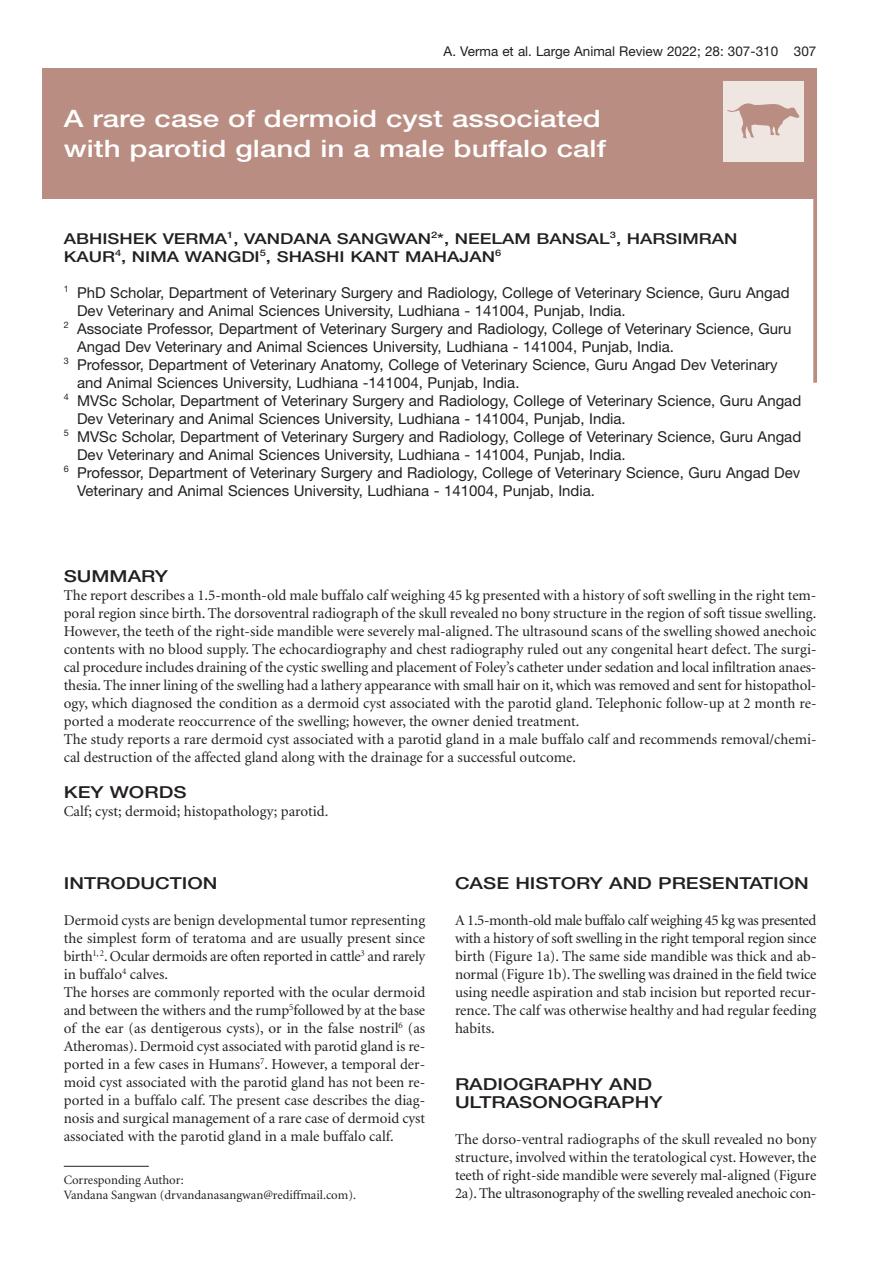
<style>
.page{position:relative;width:893px;height:1263px;background:#fff}
.page>*{position:absolute;margin:0;border:0;box-sizing:border-box;transform-origin:0 0}
.t1{font:51.75px "Animal";color:#b98d81}
.t2{font:500 24px/30px "Helvetica Neue";color:#fff;scale:1.23 1}
.t3{font:500 16.5px/18px "Helvetica Neue";color:#231f20;scale:1.23 1}
.t4{font:15px/18px "Minion";color:#231f20}
.t5{font:15px "Helvetica Neue";color:#231f20}
.t6{font:500 15px/18px "Helvetica Neue";color:#231f20;scale:1.23 1}
.t7{font:13.5px "Helvetica Neue";color:#231f20}
.t8{font:12.75px/15px "Minion";color:#231f20}
</style>
<div class="page">
<svg style="left:813px;top:68px;width:4px;height:315px"></svg>
<hr style="left:64px;top:1166px;width:85px;height:1px;background:#231f20">
<div style="left:43px;top:68px;width:773px;height:130px;background:#b98d81"></div>
<div style="left:723px;top:81px;width:81px;height:81px;background:#efe6e2"></div>
<p class="t7" style="left:444px;top:47px;width:374px">A. Verma et al. Large Animal Review 2022; 28: 307-310 307</p>
<h2 class="t2" style="left:64px;top:106px;width:442px">A rare case of dermoid cyst associated with parotid gland in a male buffalo calf</h2>
<h1 class="t1" style="left:727px;top:89px;width:75px">N</h1>
<p class="t6" style="left:64px;top:231px;width:549px">ABHISHEK VERMA<sup>1</sup>, VANDANA SANGWAN<sup>2</sup>*, NEELAM BANSAL<sup>3</sup>, HARSIMRAN<br>KAUR<sup>4</sup>, NIMA WANGDI<sup>5</sup>, SHASHI KANT MAHAJAN<sup>6</sup></p>
<p class="t5" style="left:64px;top:287px;width:728px"><sup>1</sup> PhD Scholar, Department of Veterinary Surgery and Radiology, College of Veterinary Science, Guru Angad</p>
<p class="t5" style="left:77px;top:305px;width:550px">Dev Veterinary and Animal Sciences University, Ludhiana - 141004, Punjab, India.</p>
<p class="t5" style="left:64px;top:323px;width:729px"><sup>2</sup> Associate Professor, Department of Veterinary Surgery and Radiology, College of Veterinary Science, Guru</p>
<p class="t5" style="left:77px;top:341px;width:598px">Angad Dev Veterinary and Animal Sciences University, Ludhiana - 141004, Punjab, India.</p>
<p class="t5" style="left:64px;top:359px;width:715px"><sup>3</sup> Professor, Department of Veterinary Anatomy, College of Veterinary Science, Guru Angad Dev Veterinary</p>
<p class="t5" style="left:77px;top:377px;width:444px">and Animal Sciences University, Ludhiana -141004, Punjab, India.</p>
<p class="t5" style="left:64px;top:395px;width:739px"><sup>4</sup> MVSc Scholar, Department of Veterinary Surgery and Radiology, College of Veterinary Science, Guru Angad</p>
<p class="t5" style="left:77px;top:413px;width:550px">Dev Veterinary and Animal Sciences University, Ludhiana - 141004, Punjab, India.</p>
<p class="t5" style="left:64px;top:431px;width:739px"><sup>5</sup> MVSc Scholar, Department of Veterinary Surgery and Radiology, College of Veterinary Science, Guru Angad</p>
<p class="t5" style="left:77px;top:449px;width:550px">Dev Veterinary and Animal Sciences University, Ludhiana - 141004, Punjab, India.</p>
<p class="t5" style="left:64px;top:467px;width:738px"><sup>6</sup> Professor, Department of Veterinary Surgery and Radiology, College of Veterinary Science, Guru Angad Dev</p>
<p class="t5" style="left:77px;top:485px;width:519px">Veterinary and Animal Sciences University, Ludhiana - 141004, Punjab, India.</p>
<p class="t3" style="left:64px;top:568px;width:86px">SUMMARY</p>
<p class="t4" style="left:64px;top:587px;width:754px">The report describes a 1.5-month-old male buffalo calf weighing 45 kg presented with a history of soft swelling in the right tem&shy;poral region since birth. The dorsoventral radiograph of the skull revealed no bony structure in the region of soft tissue swelling.<br>However, the teeth of the right-side mandible were severely mal-aligned. The ultrasound scans of the swelling showed anechoic contents with no blood supply. The echocardiography and chest radiography ruled out any congenital heart defect. The surgi&shy;cal procedure includes draining of the cystic swelling and placement of Foley’s catheter under sedation and local infiltration anaes&shy;thesia. The inner lining of the swelling had a lathery appearance with small hair on it, which was removed and sent for histopathol&shy;ogy, which diagnosed the condition as a dermoid cyst associated with the parotid gland. Telephonic follow-up at 2 month re&shy;ported a moderate reoccurrence of the swelling; however, the owner denied treatment.<br>The study reports a rare dermoid cyst associated with a parotid gland in a male buffalo calf and recommends removal/chemi&shy;cal destruction of the affected gland along with the drainage for a successful outcome.</p>
<p class="t3" style="left:64px;top:784px;width:101px">KEY WORDS</p>
<p class="t4" style="left:64px;top:803px;width:266px">Calf; cyst; dermoid; histopathology; parotid.</p>
<p class="t3" style="left:64px;top:876px;width:126px">INTRODUCTION</p>
<p class="t4" style="left:64px;top:913px;width:363px">Dermoid cysts are benign developmental tumor representing the simplest form of teratoma and are usually present since birth<sup>1,</sup> <sup>2</sup>. Ocular dermoids are often reported in cattle<sup>3</sup> and rarely in buffalo<sup>4</sup> calves.<br>The horses are commonly reported with the ocular dermoid and between the withers and the rump<sup>5</sup>followed by at the base of the ear (as dentigerous cysts), or in the false nostril<sup>6</sup> (as Atheromas). Dermoid cyst associated with parotid gland is re&shy;ported in a few cases in Humans<sup>7</sup>. However, a temporal der&shy;moid cyst associated with the parotid gland has not been re&shy;ported in a buffalo calf. The present case describes the diag&shy;nosis and surgical management of a rare case of dermoid cyst associated with the parotid gland in a male buffalo calf.</p>
<p class="t8" style="left:64px;top:1173px;width:294px">Corresponding Author:<br>Vandana Sangwan (drvandanasangwan@rediffmail.com).</p>
<p class="t3" style="left:455px;top:876px;width:289px">CASE HISTORY AND PRESENTATION</p>
<p class="t4" style="left:455px;top:913px;width:363px;text-align:justify">A 1.5-month-old male buffalo calf weighing 45 kg was presented with a history of soft swelling in the right temporal region since birth (Figure 1a). The same side mandible was thick and ab&shy;normal (Figure 1b). The swelling was drained in the field twice using needle aspiration and stab incision but reported recur&shy;rence. The calf was otherwise healthy and had regular feeding habits.</p>
<p class="t3" style="left:455px;top:1077px;width:170px">RADIOGRAPHY AND<br>ULTRASONOGRAPHY</p>
<p class="t4" style="left:455px;top:1132px;width:363px;text-align:justify">The dorso-ventral radiographs of the skull revealed no bony structure, involved within the teratological cyst. However, the teeth of right-side mandible were severely mal-aligned (Figure 2a). The ultrasonography of the swelling revealed anechoic con-</p>
</div>
